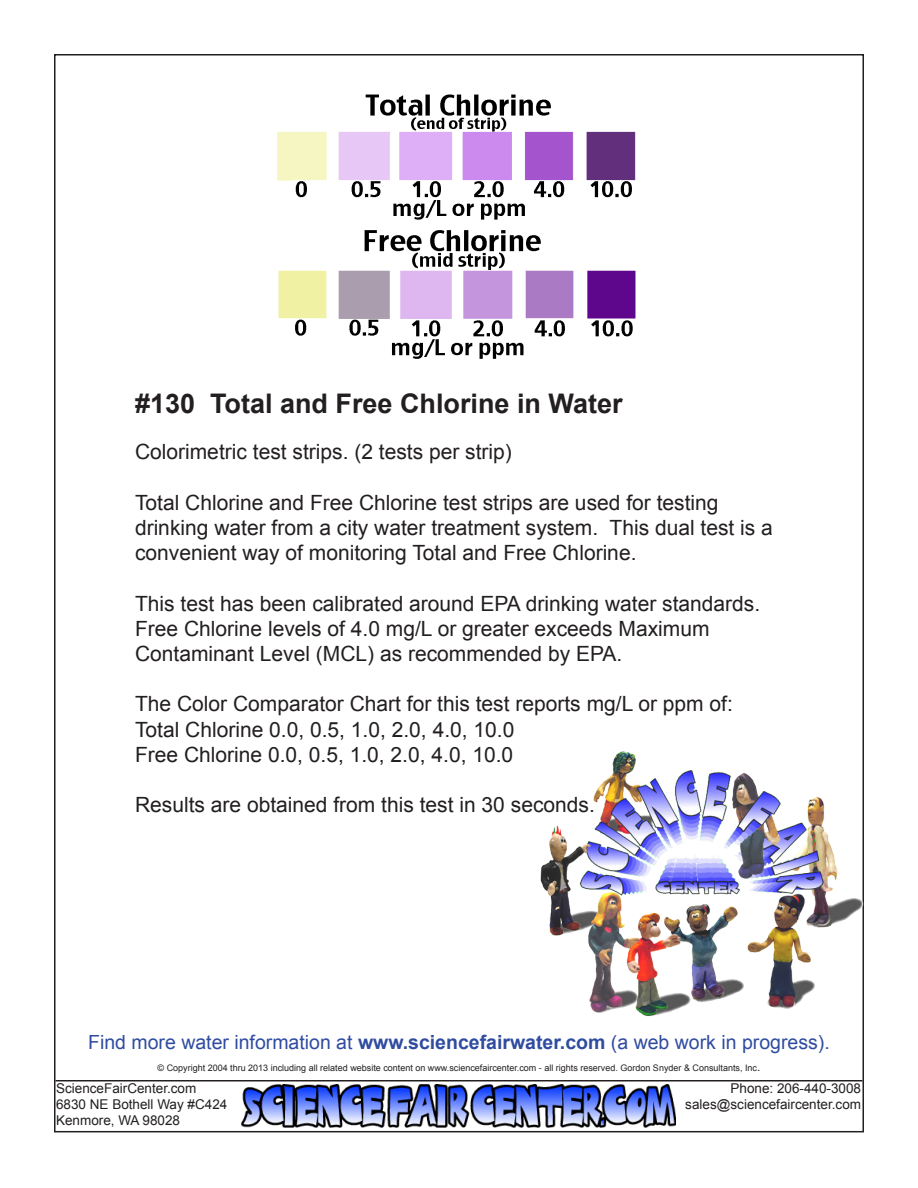
<style>
.page{position:relative;width:918px;height:1188px;background:#fff}
.page>*{position:absolute;margin:0;border:0;box-sizing:border-box;transform-origin:0 0}
.t1{font:700 27px "Arial";color:#231f20}
.t2{font:21px/25.2px "Arial";color:#231f20}
.t3{font:19.5px "Arial";color:#304ca1}
.t4{font:13.5px "Arial";color:#231f20}
.t5{font:9px "Arial";color:#231f20}
.s1{font-weight:700}
.s2{font-size:12px}
</style>
<div class="page">
<hr style="left:56px;top:1080px;width:806px;height:2px;background:#231f20">
<img style="left:241px;top:1085px;width:435px;height:43px">
<img style="left:277px;top:94px;width:359px;height:265px">
<img style="left:540px;top:752px;width:324px;height:264px">
<p class="t1" style="left:135px;top:385px;width:489px">#130 Total and Free Chlorine in Water</p>
<p class="t2" style="left:135px;top:440px;width:378px">Colorimetric test strips. (2 tests per strip)</p>
<p class="t2" style="left:135px;top:490px;width:585px">Total Chlorine and Free Chlorine test strips are used for testing</p>
<p class="t2" style="left:135px;top:515px;width:640px">drinking water from a city water treatment system. This dual test is a convenient way of monitoring Total and Free Chlorine.</p>
<p class="t2" style="left:135px;top:591px;width:627px">This test has been calibrated around EPA drinking water standards.<br>Free Chlorine levels of 4.0 mg/L or greater exceeds Maximum</p>
<p class="t2" style="left:135px;top:641px;width:489px">Contaminant Level (MCL) as recommended by EPA.</p>
<p class="t2" style="left:135px;top:692px;width:599px">The Color Comparator Chart for this test reports mg/L or ppm of:</p>
<p class="t2" style="left:135px;top:717px;width:381px">Total Chlorine 0.0, 0.5, 1.0, 2.0, 4.0, 10.0</p>
<p class="t2" style="left:135px;top:742px;width:380px">Free Chlorine 0.0, 0.5, 1.0, 2.0, 4.0, 10.0</p>
<p class="t2" style="left:135px;top:793px;width:461px">Results are obtained from this test in 30 seconds.</p>
<p class="t3" style="left:88px;top:1030px;width:743px">Find more water information at <span class="s1">www.sciencefairwater.com</span> (a web work in progress).</p>
<p class="t5" style="left:158px;top:1062px;width:604px">© Copyright 2004 thru 2013 including all related website content on www.sciencefaircenter.com - all rights reserved. Gordon Snyder &amp; Consultants, Inc<span class="s2">.</span></p>
<p class="t4" style="left:56px;top:1079px;width:142px">ScienceFairCenter.com</p>
<p class="t4" style="left:56px;top:1096px;width:173px">6830 NE Bothell Way #C424</p>
<p class="t4" style="left:56px;top:1112px;width:126px">Kenmore, WA 98028</p>
<p class="t4" style="left:730px;top:1079px;width:132px">Phone: 206-440-3008</p>
<p class="t4" style="left:685px;top:1096px;width:177px">sales@sciencefaircenter.com</p>
</div>
